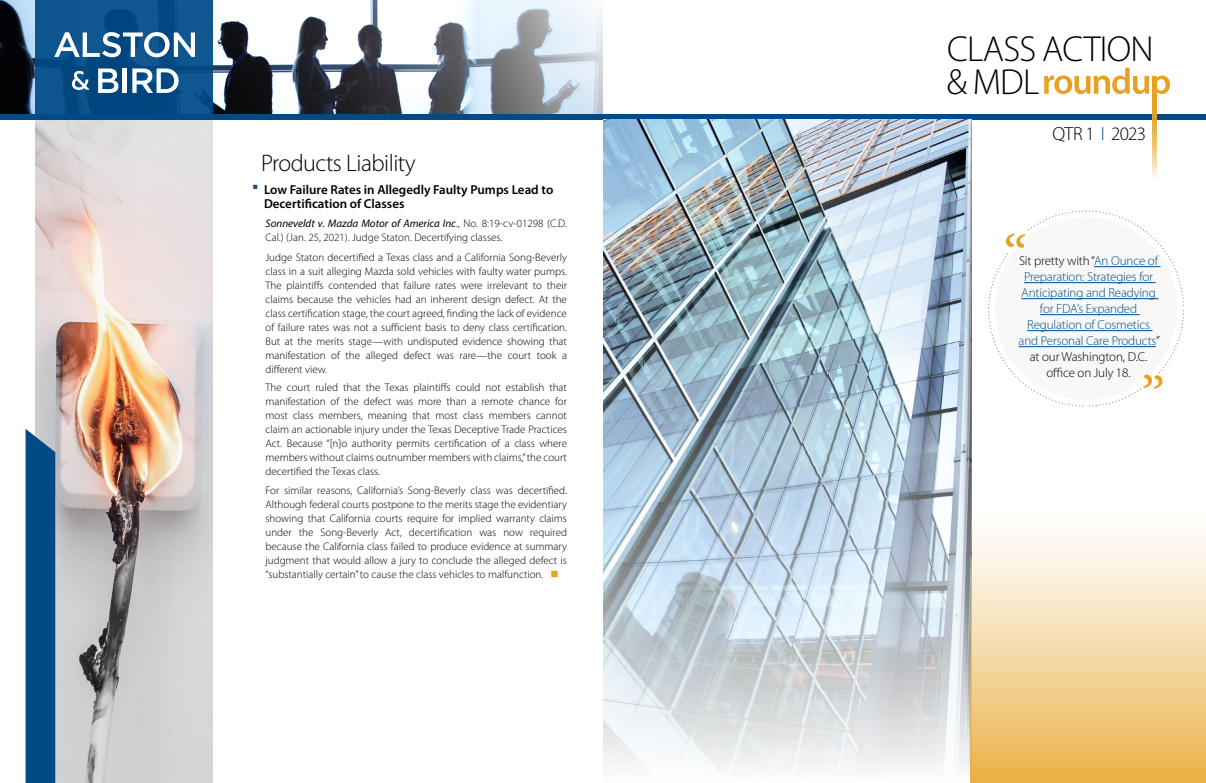
<style>
.page{position:relative;width:1206px;height:783px;background:#fff}
.page>*{position:absolute;margin:0;border:0;box-sizing:border-box;transform-origin:0 0}
.t1{font:300 36.3px/33.1px "Myriad Pro";letter-spacing:-.02em;color:#000}
.Heading{font:300 24px "Myriad Pro";letter-spacing:-.02em;color:#000}
.t2{font:300 19px "Myriad Pro";letter-spacing:-.04em;color:#000}
.classified{font:300 13px/16px "Myriad Pro";letter-spacing:-.01em;color:#004b87;text-align:center}
.t3{font:600 13px/14px "Myriad Pro";color:#000}
.body{font:300 11px/14px "Myriad Pro";color:#000;text-align:justify}
.Case_Name{font:300 11px/14px "Myriad Pro";color:#000}
.s1{font-weight:400;font-style:italic}
.s2{color:#e7a223}
.s3{color:#004b87}
.s4{color:#000}
</style>
<div class="page">
<img style="left:36px;top:120px;width:177px;height:663px">
<img style="left:0;top:0;width:603px;height:114px">
<div style="left:0;top:114px;width:634px;height:6px;background:#004b87"></div>
<div style="left:630px;top:114px;width:576px;height:6px;background:#004b87"></div>
<div style="left:26px;top:429px;width:29px;height:354px;background:#004b87"></div>
<svg style="left:1152px;top:101px;width:5px;height:77px"></svg>
<svg style="left:1044px;top:68px;width:126px;height:33px"></svg>
<div style="left:36px;top:0;width:177px;height:119px;background:linear-gradient(to right,#095089,#0c5189)"></div>
<svg style="left:54px;top:32px;width:141px;height:25px"></svg>
<svg style="left:72px;top:71px;width:18px;height:19px"></svg>
<svg style="left:98px;top:69px;width:20px;height:24px"></svg>
<hr style="left:123px;top:69px;width:4px;height:24px;background:#fff">
<svg style="left:132px;top:69px;width:47px;height:24px"></svg>
<img style="left:603px;top:120px;width:369px;height:650px">
<img style="left:961px;top:207px;width:10px;height:566px">
<svg style="left:970px;top:307px;width:236px;height:476px"></svg>
<svg style="left:988px;top:210px;width:196px;height:197px"></svg>
<hr style="left:1094px;top:266px;width:67px;height:1px;background:#004b87">
<hr style="left:1024px;top:282px;width:132px;height:1px;background:#004b87">
<hr style="left:1021px;top:298px;width:137px;height:1px;background:#004b87">
<hr style="left:1040px;top:314px;width:100px;height:1px;background:#004b87">
<hr style="left:1027px;top:330px;width:126px;height:1px;background:#004b87">
<hr style="left:1019px;top:346px;width:137px;height:1px;background:#004b87">
<p class="Heading" style="left:261px;top:149px;width:156px">Products Liability</p>
<p class="t3" style="left:264px;top:182px;width:291px">Low Failure Rates in Allegedly Faulty Pumps Lead to<br>Decertification of Classes</p>
<p class="Case_Name" style="left:266px;top:216px;width:303px"><span class="s1">Sonneveldt v. Mazda Motor of America Inc</span>., No. 8:19-cv-01298 (C.D.<br>Cal.) (Jan. 25, 2021). Judge Staton. Decertifying classes.</p>
<p class="body" style="left:266px;top:250px;width:303px">Judge Staton decertified a Texas class and a California Song-Beverly class in a suit alleging Mazda sold vehicles with faulty water pumps.<br>The plaintiffs contended that failure rates were irrelevant to their claims because the vehicles had an inherent design defect. At the class certification stage, the court agreed, finding the lack of evidence of failure rates was not a sufficient basis to deny class certification.<br>But at the merits stage—with undisputed evidence showing that manifestation of the alleged defect was rare—the court took a different view.</p>
<p class="body" style="left:266px;top:380px;width:303px">The court ruled that the Texas plaintiffs could not establish that manifestation of the defect was more than a remote chance for most class members, meaning that most class members cannot claim an actionable injury under the Texas Deceptive Trade Practices Act. Because “[n]o authority permits certification of a class where members without claims outnumber members with claims,” the court decertified the Texas class.</p>
<p class="body" style="left:266px;top:483px;width:303px">For similar reasons, California’s Song-Beverly class was decertified.<br>Although federal courts postpone to the merits stage the evidentiary showing that California courts require for implied warranty claims under the Song-Beverly Act, decertification was now required because the California class failed to produce evidence at summary judgment that would allow a jury to conclude the alleged defect is “substantially certain” to cause the class vehicles to malfunction. <span class="s2">■</span></p>
<h1 class="t1" style="left:947px;top:32px;width:208px">CLASS ACTION &amp; MDL</h1>
<h3 class="t2" style="left:1053px;top:122px;width:95px">QTR 1 <span class="s3">I</span> 2023</h3>
<p class="classified" style="left:1019px;top:253px;width:143px"><span class="s4">Sit pretty with “</span>An Ounce of<br>Preparation: Strategies for<br>Anticipating and Readying for FDA’s Expanded<br>Regulation of Cosmetics and Personal Care Products<span class="s4">” at our Washington, D.C. office on July 18.</span></p>
</div>
